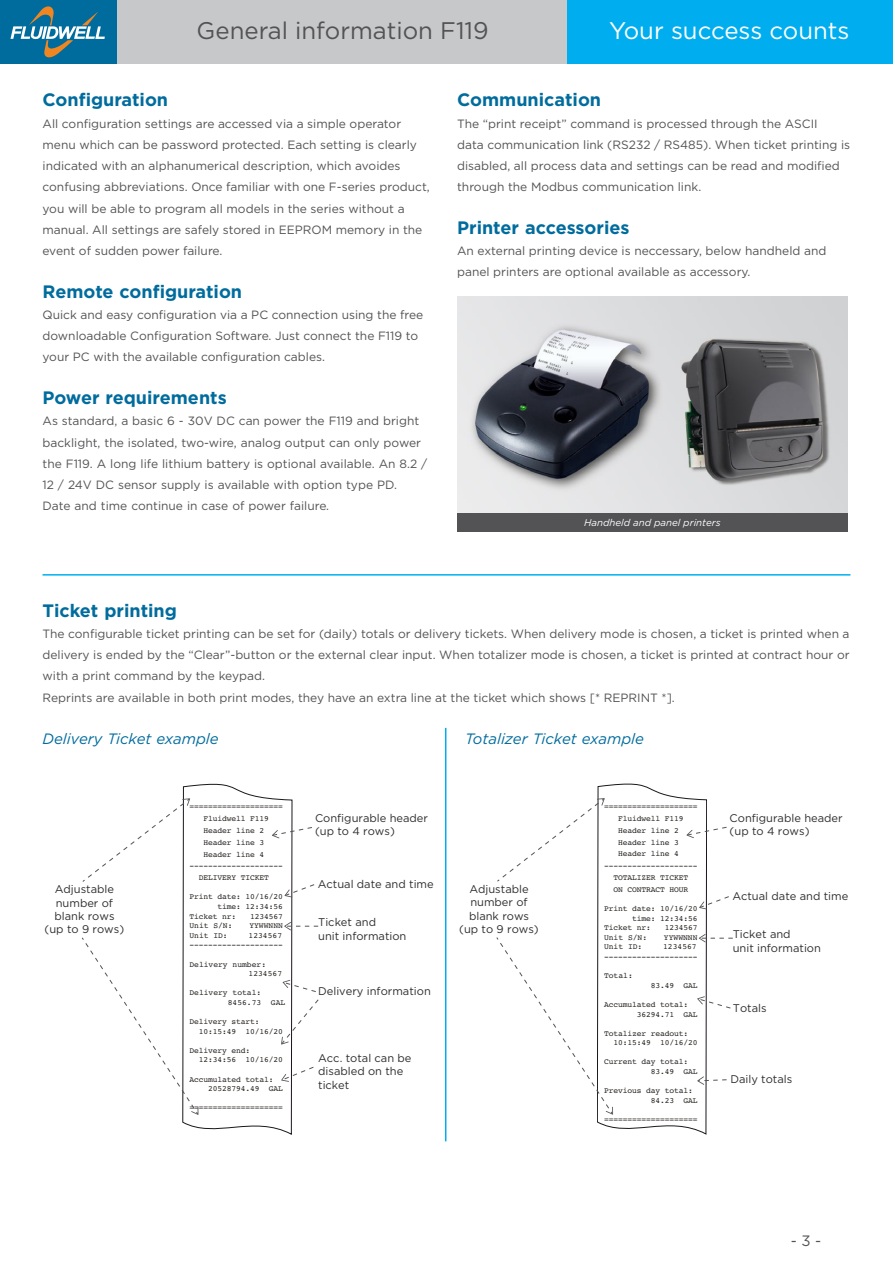
<style>
.page{position:relative;width:893px;height:1263px;background:#fff}
.page>*{position:absolute;margin:0;border:0;box-sizing:border-box;transform-origin:0 0}
.t1{font:24px "Gotham Pro";color:#535355}
.t2{font:24px "Gotham Pro";color:#fff}
.t3{font:700 18px "Gotham Pro";color:#006c9d}
.t4{font:italic 15px "Gotham Pro";color:#006c9d}
.t5{font:15px "Gotham Pro";color:#535355}
.t6{font:12px/21.3px "Gotham Pro";color:#535355}
.t7{font:11.1px/13.4px "Gotham Pro";color:#2e2e2e}
.t8{font:italic 9.75px "Gotham Pro";color:#fff}
.t9{font:7.95px/11.9px "Courier";letter-spacing:-.015em;color:#24211d}
</style>
<div class="page">
<div style="left:0;top:0;width:117px;height:64px;background:#006c9d"></div>
<svg style="left:11px;top:6px;width:94px;height:51px"></svg>
<div style="left:117px;top:0;width:451px;height:64px;background:#c7c8ca"></div>
<div style="left:568px;top:0;width:325px;height:64px;background:#00aeef"></div>
<img style="left:457px;top:297px;width:390px;height:216px">
<div style="left:457px;top:513px;width:390px;height:18px;background:#535355"></div>
<hr style="left:43px;top:574px;width:807px;height:2px;background:#00aeef">
<svg style="left:82px;top:783px;width:237px;height:352px"></svg>
<svg style="left:496px;top:783px;width:237px;height:352px"></svg>
<hr style="left:445px;top:728px;width:1px;height:413px;background:#00aeef">
<h1 class="t1" style="left:197px;top:17px;width:294px">General information F119</h1>
<h1 class="t2" style="left:609px;top:17px;width:242px">Your success counts</h1>
<h2 class="t3" style="left:43px;top:90px;width:127px">Configuration</h2>
<p class="t6" style="left:43px;top:113px;width:389px">All configuration settings are accessed via a simple operator menu which can be password protected. Each setting is clearly indicated with an alphanumerical description, which avoides confusing abbreviations. Once familiar with one F-series product, you will be able to program all models in the series without a manual. All settings are safely stored in EEPROM memory in the event of sudden power failure.</p>
<h2 class="t3" style="left:43px;top:281px;width:201px">Remote configuration</h2>
<p class="t6" style="left:43px;top:304px;width:382px">Quick and easy configuration via a PC connection using the free downloadable Configuration Software. Just connect the F119 to your PC with the available configuration cables.</p>
<h2 class="t3" style="left:43px;top:387px;width:186px">Power requirements</h2>
<p class="t6" style="left:43px;top:410px;width:386px">As standard, a basic 6 - 30V DC can power the F119 and bright backlight, the isolated, two-wire, analog output can only power the F119. A long life lithium battery is optional available. An 8.2 / 12 / 24V DC sensor supply is available with option type PD.<br>Date and time continue in case of power failure.</p>
<h2 class="t3" style="left:457px;top:90px;width:146px">Communication</h2>
<p class="t6" style="left:457px;top:113px;width:395px">The “print receipt” command is processed through the ASCII<br>data communication link (RS232 / RS485). When ticket printing is disabled, all process data and settings can be read and modified through the Modbus communication link.</p>
<h2 class="t3" style="left:457px;top:217px;width:174px">Printer accessories</h2>
<p class="t6" style="left:457px;top:240px;width:371px">An external printing device is neccessary, below handheld and panel printers are optional available as accessory.</p>
<p class="t8" style="left:584px;top:517px;width:138px">Handheld and panel printers</p>
<h2 class="t3" style="left:43px;top:600px;width:136px">Ticket printing</h2>
<p class="t6" style="left:43px;top:623px;width:809px">The configurable ticket printing can be set for (daily) totals or delivery tickets. When delivery mode is chosen, a ticket is printed when a delivery is ended by the “Clear”-button or the external clear input. When totalizer mode is chosen, a ticket is printed at contract hour or with a print command by the keypad.<br>Reprints are available in both print modes, they have an extra line at the ticket which shows [* REPRINT *].</p>
<p class="t4" style="left:43px;top:730px;width:178px">Delivery Ticket example</p>
<p class="t4" style="left:465px;top:730px;width:180px">Totalizer Ticket example</p>
<p class="t7" style="left:45px;top:882px;width:81px;text-align:center">Adjustable number of blank rows (up to 9 rows)</p>
<p class="t9" style="left:189px;top:801px;width:95px;text-align:center">====================<br>Fluidwell F119<br>Header line 2<br>Header line 3<br>Header line 4 --------------------<br>DELIVERY TICKET</p>
<p class="t9" style="left:189px;top:891px;width:95px">Print date: 10/16/20</p>
<p class="t9" style="left:217px;top:900px;width:67px">time: 12:34:56</p>
<p class="t9" style="left:189px;top:910px;width:48px">Ticket nr:</p>
<p class="t9" style="left:250px;top:910px;width:34px">1234567</p>
<p class="t9" style="left:189px;top:919px;width:45px">Unit S/N:</p>
<p class="t9" style="left:249px;top:919px;width:35px">YYWWNNN</p>
<p class="t9" style="left:189px;top:929px;width:40px">Unit ID:</p>
<p class="t9" style="left:189px;top:930px;width:95px;line-height:9.6px;text-align:right">1234567 --------------------</p>
<p class="t9" style="left:249px;top:959px;width:35px;line-height:9.6px;text-indent:-59px">Delivery number:<br>1234567</p>
<p class="t9" style="left:228px;top:988px;width:59px;line-height:9.6px;text-indent:-38px">Delivery total:<br>8456.73 GAL</p>
<p class="t9" style="left:199px;top:1017px;width:86px;line-height:9.6px;text-indent:-9px">Delivery start:<br>10:15:49 10/16/20</p>
<p class="t9" style="left:199px;top:1045px;width:86px;line-height:9.6px;text-indent:-9px">Delivery end:<br>12:34:56 10/16/20</p>
<p class="t9" style="left:208px;top:1074px;width:76px;line-height:9.6px;text-indent:-19px">Accumulated total:<br>20528794.49 GAL</p>
<p class="t9" style="left:189px;top:1102px;width:95px">====================</p>
<p class="t7" style="left:315px;top:811px;width:115px">Configurable header (up to 4 rows)</p>
<p class="t7" style="left:318px;top:877px;width:118px">Actual date and time</p>
<p class="t7" style="left:318px;top:915px;width:90px">Ticket and<br>unit information</p>
<p class="t7" style="left:318px;top:984px;width:114px">Delivery information</p>
<p class="t7" style="left:318px;top:1051px;width:95px">Acc. total can be disabled on the ticket</p>
<p class="t7" style="left:459px;top:882px;width:81px;text-align:center">Adjustable number of blank rows (up to 9 rows)</p>
<p class="t9" style="left:604px;top:800px;width:95px;text-align:center">====================<br>Fluidwell F119<br>Header line 2<br>Header line 3<br>Header line 4 --------------------<br>TOTALIZER TICKET<br>ON CONTRACT HOUR</p>
<p class="t9" style="left:604px;top:902px;width:95px">Print date: 10/16/20</p>
<p class="t9" style="left:632px;top:912px;width:67px">time: 12:34:56</p>
<p class="t9" style="left:604px;top:921px;width:48px">Ticket nr:</p>
<p class="t9" style="left:665px;top:921px;width:34px">1234567</p>
<p class="t9" style="left:604px;top:931px;width:45px">Unit S/N:</p>
<p class="t9" style="left:664px;top:931px;width:35px">YYWWNNN</p>
<p class="t9" style="left:604px;top:941px;width:40px">Unit ID:</p>
<p class="t9" style="left:604px;top:942px;width:95px;line-height:9.6px;text-align:right">1234567 --------------------</p>
<p class="t9" style="left:604px;top:969px;width:30px">Total:</p>
<p class="t9" style="left:651px;top:979px;width:48px">83.49 GAL</p>
<p class="t9" style="left:637px;top:999px;width:62px;line-height:9.6px;text-indent:-33px">Accumulated total:<br>36294.71 GAL</p>
<p class="t9" style="left:613px;top:1028px;width:86px;line-height:9.6px;text-indent:-9px">Totalizer readout:<br>10:15:49 10/16/20</p>
<p class="t9" style="left:651px;top:1057px;width:48px;line-height:9.6px;text-indent:-47px">Current day total:<br>83.49 GAL</p>
<p class="t9" style="left:651px;top:1086px;width:48px;line-height:9.6px;text-indent:-47px">Previous day total:<br>84.23 GAL</p>
<p class="t9" style="left:604px;top:1113px;width:95px">====================</p>
<p class="t7" style="left:730px;top:811px;width:115px">Configurable header (up to 4 rows)</p>
<p class="t7" style="left:732px;top:889px;width:118px">Actual date and time</p>
<p class="t7" style="left:733px;top:927px;width:90px">Ticket and<br>unit information</p>
<p class="t7" style="left:733px;top:1001px;width:35px">Totals</p>
<p class="t7" style="left:730px;top:1073px;width:63px">Daily totals</p>
<p class="t5" style="left:791px;top:1233px;width:32px">- 3 -</p>
</div>
